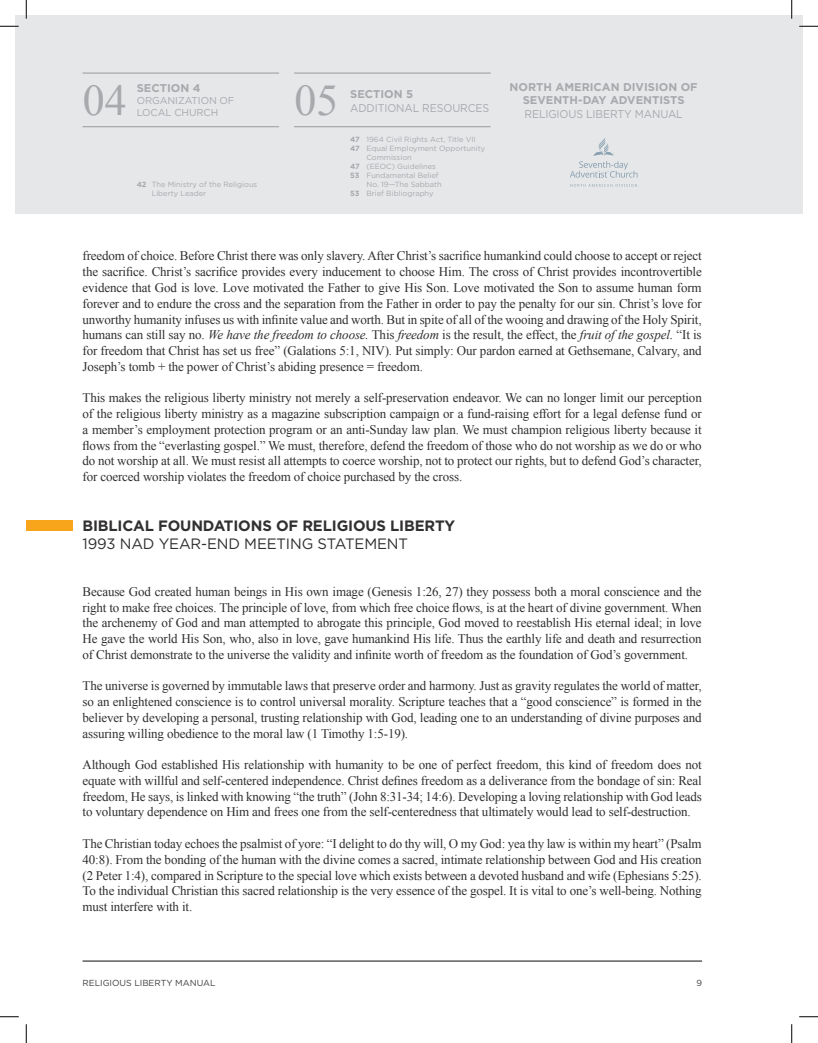
<style>
.page{position:relative;width:818px;height:1043px;background:#fff}
.page>*{position:absolute;margin:0;border:0;box-sizing:border-box;transform-origin:0 0}
.t1{font:43.75px "Times New Roman";color:#a8a9ad}
.t2{font:700 15px "Gotham";letter-spacing:-.01em;color:#312f30}
.t3{font:15px "Gotham";letter-spacing:-.01em;color:#312f30}
.t4{font:13.12px/15.8px "Times New Roman";letter-spacing:-.01em;color:#312f30;text-align:justify}
.t5{font:700 11.25px/13.5px "Gotham";color:#a8a9ad;text-align:center}
.t6{font:11.25px "Gotham";letter-spacing:-.01em;color:#a8a9ad;scale:.94 1}
.t7{font:10px/12px "Gotham";letter-spacing:-.01em;color:#a8a9ad}
.t8{font:8.75px "Gotham";color:#3e3e3f}
.t9{font:7.5px/9px "Gotham";color:#a8a9ad}
.s1{font-weight:700}
.s2{font-style:italic}
</style>
<div class="page">
<div style="left:15px;top:15px;width:787px;height:198px;background:#e6e7e9"></div>
<hr style="left:82px;top:960px;width:620px;height:1px;background:#3e3e3f">
<hr style="left:82px;top:72px;width:197px;height:2px;background:#a8a9ad">
<hr style="left:294px;top:72px;width:196px;height:2px;background:#a8a9ad">
<hr style="left:82px;top:126px;width:197px;height:1px;background:#a8a9ad">
<hr style="left:294px;top:126px;width:196px;height:1px;background:#a8a9ad">
<svg style="left:570px;top:138px;width:67px;height:40px"></svg>
<svg style="left:570px;top:184px;width:67px;height:3px"></svg>
<div style="left:26px;top:520px;width:47px;height:10px;background:#f9a51b"></div>
<svg style="left:0;top:25px;width:19px;height:2px"></svg>
<svg style="left:799px;top:25px;width:19px;height:2px"></svg>
<svg style="left:0;top:1016px;width:19px;height:1px"></svg>
<svg style="left:799px;top:1016px;width:19px;height:1px"></svg>
<svg style="left:25px;top:0;width:2px;height:19px"></svg>
<svg style="left:25px;top:1024px;width:2px;height:18px"></svg>
<svg style="left:791px;top:0;width:1px;height:19px"></svg>
<svg style="left:791px;top:1024px;width:1px;height:18px"></svg>
<p class="t5" style="left:137px;top:82px;width:65px">SECTION 4</p>
<p class="t7" style="left:137px;top:95px;width:99px">ORGANIZATION OF<br>LOCAL CHURCH</p>
<h1 class="t1" style="left:83px;top:71px;width:45px">04</h1>
<h1 class="t1" style="left:294px;top:71px;width:45px">05</h1>
<p class="t9" style="left:152px;top:180px;width:107px;text-indent:-15px"><span class="s1">42</span> The Ministry of the Religious<br>Liberty Leader</p>
<p class="t5" style="left:350px;top:87px;width:65px">SECTION 5</p>
<p class="t6" style="left:350px;top:101px;width:149px">ADDITIONAL RESOURCES</p>
<p class="t9" style="left:350px;top:135px;width:127px"><span class="s1">47</span> 1964 Civil Rights Act, Title VII</p>
<p class="t9" style="left:350px;top:144px;width:136px"><span class="s1">47</span> Equal Employment Opportunity</p>
<p class="t9" style="left:366px;top:153px;width:47px">Commission</p>
<p class="t9" style="left:350px;top:162px;width:87px"><span class="s1">47</span> (EEOC) Guidelines</p>
<p class="t9" style="left:350px;top:171px;width:90px"><span class="s1">53</span> Fundamental Belief</p>
<p class="t9" style="left:366px;top:180px;width:77px">No. 19—The Sabbath</p>
<p class="t9" style="left:350px;top:189px;width:85px"><span class="s1">53</span> Brief Bibliography</p>
<p class="t5" style="left:509px;top:80px;width:189px">NORTH AMERICAN DIVISION OF<br>SEVENTH-DAY ADVENTISTS</p>
<p class="t6" style="left:524px;top:107px;width:170px">RELIGIOUS LIBERTY MANUAL</p>
<p class="t4" style="left:82px;top:248px;width:620px">freedom of choice. Before Christ there was only slavery. After Christ’s sacrifice humankind could choose to accept or reject the sacrifice. Christ’s sacrifice provides every inducement to choose Him. The cross of Christ provides incontrovertible evidence that God is love. Love motivated the Father to give His Son. Love motivated the Son to assume human form forever and to endure the cross and the separation from the Father in order to pay the penalty for our sin. Christ’s love for unworthy humanity infuses us with infinite value and worth. But in spite of all of the wooing and drawing of the Holy Spirit, humans can still say no. <span class="s2">We have the freedom to choose.</span> This <span class="s2">freedom</span> is the result, the effect, the <span class="s2">fruit of the gospel.</span> “It is for freedom that Christ has set us free” (Galations 5:1, NIV). Put simply: Our pardon earned at Gethsemane, Calvary, and Joseph’s tomb + the power of Christ’s abiding presence = freedom.</p>
<p class="t4" style="left:82px;top:390px;width:620px">This makes the religious liberty ministry not merely a self-preservation endeavor. We can no longer limit our perception of the religious liberty ministry as a magazine subscription campaign or a fund-raising effort for a legal defense fund or a member’s employment protection program or an anti-Sunday law plan. We must champion religious liberty because it flows from the “everlasting gospel.” We must, therefore, defend the freedom of those who do not worship as we do or who do not worship at all. We must resist all attempts to coerce worship, not to protect our rights, but to defend God’s character, for coerced worship violates the freedom of choice purchased by the cross.</p>
<p class="t2" style="left:82px;top:515px;width:374px">BIBLICAL FOUNDATIONS OF RELIGIOUS LIBERTY</p>
<p class="t3" style="left:82px;top:533px;width:327px">1993 NAD YEAR-END MEETING STATEMENT</p>
<p class="t4" style="left:82px;top:583px;width:620px">Because God created human beings in His own image (Genesis 1:26, 27) they possess both a moral conscience and the right to make free choices. The principle of love, from which free choice flows, is at the heart of divine government. When the archenemy of God and man attempted to abrogate this principle, God moved to reestablish His eternal ideal; in love He gave the world His Son, who, also in love, gave humankind His life. Thus the earthly life and death and resurrection of Christ demonstrate to the universe the validity and infinite worth of freedom as the foundation of God’s government.</p>
<p class="t4" style="left:82px;top:678px;width:620px">The universe is governed by immutable laws that preserve order and harmony. Just as gravity regulates the world of matter, so an enlightened conscience is to control universal morality. Scripture teaches that a “good conscience” is formed in the believer by developing a personal, trusting relationship with God, leading one to an understanding of divine purposes and assuring willing obedience to the moral law (1 Timothy 1:5-19).</p>
<p class="t4" style="left:82px;top:756px;width:620px">Although God established His relationship with humanity to be one of perfect freedom, this kind of freedom does not equate with willful and self-centered independence. Christ defines freedom as a deliverance from the bondage of sin: Real freedom, He says, is linked with knowing “the truth” (John 8:31-34; 14:6). Developing a loving relationship with God leads to voluntary dependence on Him and frees one from the self-centeredness that ultimately would lead to self-destruction.</p>
<p class="t4" style="left:82px;top:835px;width:620px">The Christian today echoes the psalmist of yore: “I delight to do thy will, O my God: yea thy law is within my heart” (Psalm 40:8). From the bonding of the human with the divine comes a sacred, intimate relationship between God and His creation (2 Peter 1:4), compared in Scripture to the special love which exists between a devoted husband and wife (Ephesians 5:25).<br>To the individual Christian this sacred relationship is the very essence of the gospel. It is vital to one’s well-being. Nothing must interfere with it.</p>
<p class="t8" style="left:82px;top:977px;width:134px">RELIGIOUS LIBERTY MANUAL</p>
<p class="t8" style="left:696px;top:977px;width:7px">9</p>
</div>
